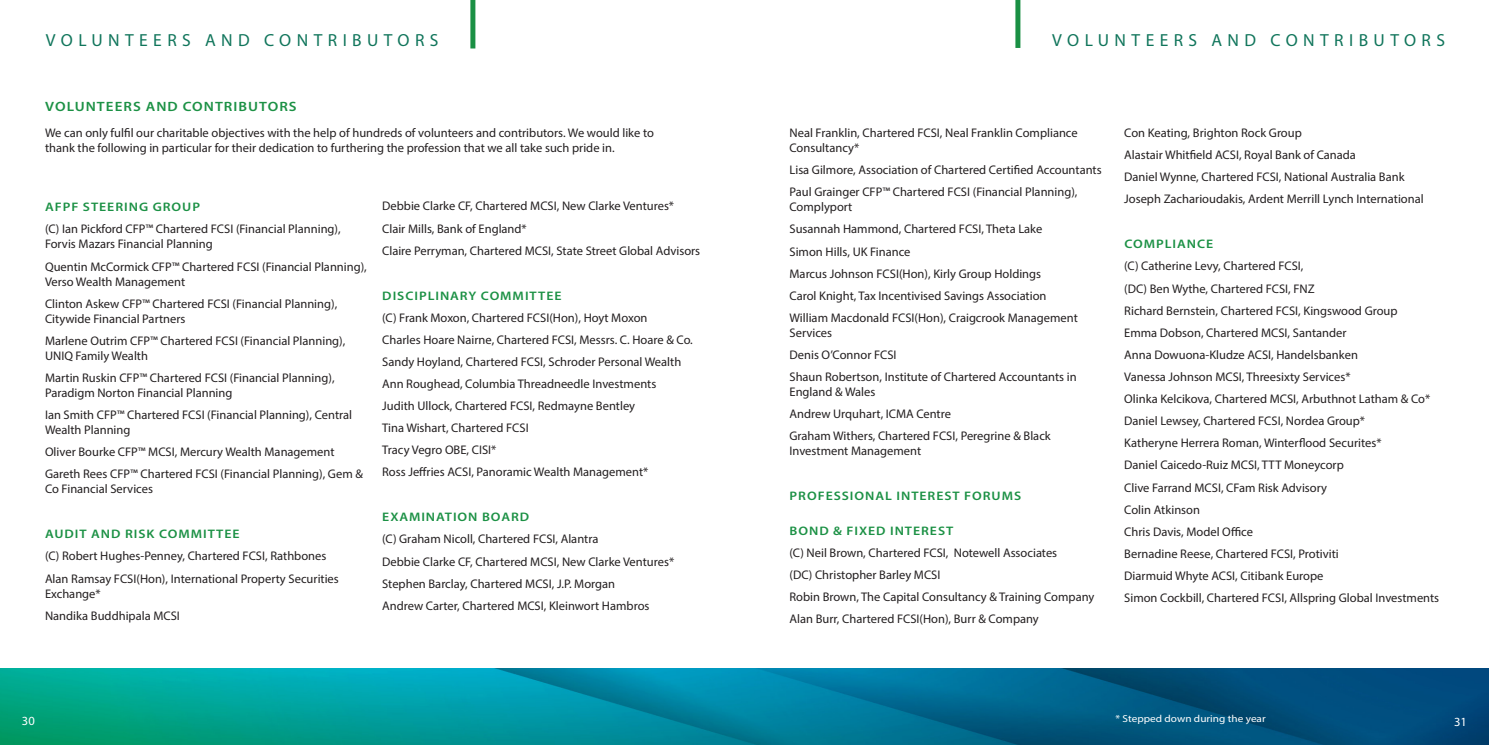
<style>
.page{position:relative;width:1489px;height:745px;background:#fff}
.page>*{position:absolute;margin:0;border:0;box-sizing:border-box;transform-origin:0 0}
.t1{font:17.5px "Myriad Pro";letter-spacing:.31em;color:#10755b}
.t2{font:600 13.5px "Myriad Pro";letter-spacing:.07em;color:#1c9145;scale:1.11 1}
.t3{font:12.5px/22.1px "Myriad Pro";color:#231f20}
.t4{font:12.5px "Myriad Pro";color:#fff}
.t5{font:600 12.38px "Myriad Pro";letter-spacing:.07em;color:#1c9145;scale:1.11 1}
.t6{font:10.12px "Myriad Pro";color:#fff;scale:1.11 1}
</style>
<div class="page">
<img style="left:0;top:668px;width:1488px;height:76px">
<div style="left:1015px;top:0;width:5px;height:48px;background:#1a9044"></div>
<div style="left:470px;top:0;width:5px;height:48px;background:#1a9044"></div>
<h1 class="t1" style="left:46px;top:30px;width:394px">VOLUNTEERS AND CONTRIBUTORS</h1>
<h1 class="t1" style="left:1052px;top:30px;width:394px">VOLUNTEERS AND CONTRIBUTORS</h1>
<p class="t2" style="left:45px;top:98px;width:228px">VOLUNTEERS AND CONTRIBUTORS</p>
<p class="t3" style="left:45px;top:125px;width:610px;line-height:15px">We can only fulfil our charitable objectives with the help of hundreds of volunteers and contributors. We would like to thank the following in particular for their dedication to furthering the profession that we all take such pride in.</p>
<p class="t5" style="left:45px;top:199px;width:141px">AFPF STEERING GROUP</p>
<p class="t3" style="left:45px;top:221px;width:297px;line-height:15px">(C) Ian Pickford CFP™ Chartered FCSI (Financial Planning),<br>Forvis Mazars Financial Planning</p>
<p class="t3" style="left:45px;top:258px;width:323px;line-height:15px">Quentin McCormick CFP™ Chartered FCSI (Financial Planning),<br>Verso Wealth Management</p>
<p class="t3" style="left:45px;top:295px;width:294px;line-height:15px">Clinton Askew CFP™ Chartered FCSI (Financial Planning),<br>Citywide Financial Partners</p>
<p class="t3" style="left:45px;top:333px;width:302px;line-height:15px">Marlene Outrim CFP™ Chartered FCSI (Financial Planning),<br>UNIQ Family Wealth</p>
<p class="t3" style="left:45px;top:370px;width:291px;line-height:15px">Martin Ruskin CFP™ Chartered FCSI (Financial Planning),<br>Paradigm Norton Financial Planning</p>
<p class="t3" style="left:45px;top:407px;width:308px;line-height:15px">Ian Smith CFP™ Chartered FCSI (Financial Planning), Central<br>Wealth Planning</p>
<p class="t3" style="left:45px;top:440px;width:319px">Oliver Bourke CFP™ MCSI, Mercury Wealth Management<br>Gareth Rees CFP™ Chartered FCSI (Financial Planning), Gem &amp;</p>
<p class="t3" style="left:45px;top:477px;width:109px">Co Financial Services</p>
<p class="t5" style="left:45px;top:526px;width:177px">AUDIT AND RISK COMMITTEE</p>
<p class="t3" style="left:45px;top:544px;width:295px">(C) Robert Hughes-Penney, Chartered FCSI, Rathbones<br>Alan Ramsay FCSI(Hon), International Property Securities</p>
<p class="t3" style="left:45px;top:581px;width:136px">Exchange*<br>Nandika Buddhipala MCSI</p>
<p class="t3" style="left:382px;top:195px;width:319px">Debbie Clarke CF, Chartered MCSI, New Clarke Ventures*<br>Clair Mills, Bank of England*<br>Claire Perryman, Chartered MCSI, State Street Global Advisors</p>
<p class="t5" style="left:382px;top:287px;width:163px">DISCIPLINARY COMMITTEE</p>
<p class="t3" style="left:382px;top:306px;width:312px">(C) Frank Moxon, Chartered FCSI(Hon), Hoyt Moxon<br>Charles Hoare Nairne, Chartered FCSI, Messrs. C. Hoare &amp; Co.<br>Sandy Hoyland, Chartered FCSI, Schroder Personal Wealth Ann Roughead, Columbia Threadneedle Investments<br>Judith Ullock, Chartered FCSI, Redmayne Bentley<br>Tina Wishart, Chartered FCSI<br>Tracy Vegro OBE, CISI*<br>Ross Jeffries ACSI, Panoramic Wealth Management*</p>
<p class="t5" style="left:382px;top:509px;width:134px">EXAMINATION BOARD</p>
<p class="t3" style="left:382px;top:527px;width:293px">(C) Graham Nicoll, Chartered FCSI, Alantra<br>Debbie Clarke CF, Chartered MCSI, New Clarke Ventures* Stephen Barclay, Chartered MCSI, J.P. Morgan<br>Andrew Carter, Chartered MCSI, Kleinwort Hambros</p>
<p class="t3" style="left:789px;top:125px;width:290px;line-height:15px">Neal Franklin, Chartered FCSI, Neal Franklin Compliance<br>Consultancy*</p>
<p class="t3" style="left:789px;top:159px;width:314px">Lisa Gilmore, Association of Chartered Certified Accountants<br>Paul Grainger CFP™ Chartered FCSI (Financial Planning),</p>
<p class="t3" style="left:789px;top:196px;width:290px">Complyport<br>Susannah Hammond, Chartered FCSI, Theta Lake Simon Hills, UK Finance<br>Marcus Johnson FCSI(Hon), Kirly Group Holdings<br>Carol Knight, Tax Incentivised Savings Association William Macdonald FCSI(Hon), Craigcrook Management</p>
<p class="t3" style="left:789px;top:321px;width:289px">Services<br>Denis O’Connor FCSI<br>Shaun Robertson, Institute of Chartered Accountants in</p>
<p class="t3" style="left:789px;top:380px;width:263px">England &amp; Wales<br>Andrew Urquhart, ICMA Centre<br>Graham Withers, Chartered FCSI, Peregrine &amp; Black</p>
<p class="t3" style="left:789px;top:439px;width:133px">Investment Management</p>
<p class="t5" style="left:789px;top:488px;width:210px">PROFESSIONAL INTEREST FORUMS</p>
<p class="t5" style="left:789px;top:522px;width:149px">BOND &amp; FIXED INTEREST</p>
<p class="t3" style="left:789px;top:541px;width:306px">(C) Neil Brown, Chartered FCSI, Notewell Associates<br>(DC) Christopher Barley MCSI<br>Robin Brown, The Capital Consultancy &amp; Training Company Alan Burr, Chartered FCSI(Hon), Burr &amp; Company</p>
<p class="t3" style="left:1124px;top:121px;width:301px">Con Keating, Brighton Rock Group<br>Alastair Whitfield ACSI, Royal Bank of Canada<br>Daniel Wynne, Chartered FCSI, National Australia Bank Joseph Zacharioudakis, Ardent Merrill Lynch International</p>
<p class="t5" style="left:1124px;top:236px;width:81px">COMPLIANCE</p>
<p class="t3" style="left:1124px;top:255px;width:316px">(C) Catherine Levy, Chartered FCSI,<br>(DC) Ben Wythe, Chartered FCSI, FNZ<br>Richard Bernstein, Chartered FCSI, Kingswood Group<br>Emma Dobson, Chartered MCSI, Santander<br>Anna Dowuona-Kludze ACSI, Handelsbanken<br>Vanessa Johnson MCSI, Threesixty Services*<br>Olinka Kelcikova, Chartered MCSI, Arbuthnot Latham &amp; Co* Daniel Lewsey, Chartered FCSI, Nordea Group*<br>Katheryne Herrera Roman, Winterflood Securites*<br>Daniel Caicedo-Ruiz MCSI, TTT Moneycorp<br>Clive Farrand MCSI, CFam Risk Advisory<br>Colin Atkinson<br>Chris Davis, Model Office<br>Bernadine Reese, Chartered FCSI, Protiviti<br>Diarmuid Whyte ACSI, Citibank Europe<br>Simon Cockbill, Chartered FCSI, Allspring Global Investments</p>
<p class="t6" style="left:1115px;top:711px;width:137px">* Stepped down during the year</p>
<p class="t4" style="left:22px;top:712px;width:14px">30</p>
<p class="t4" style="left:1453px;top:713px;width:14px">31</p>
</div>
